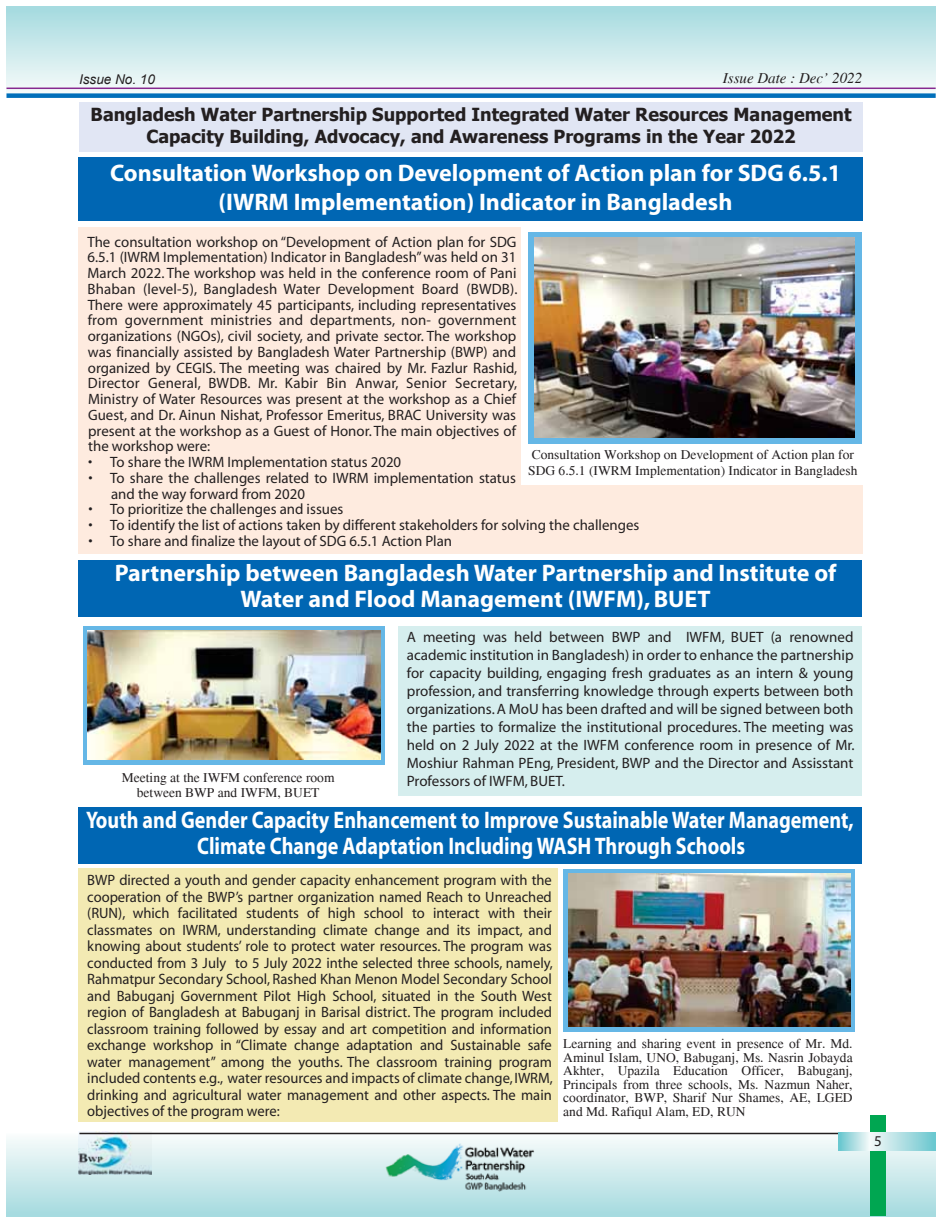
<style>
.page{position:relative;width:940px;height:1221px;background:#fff}
.page>*{position:absolute;margin:0;border:0;box-sizing:border-box;transform-origin:0 0}
.t1{font:700 24px/28.8px "Myriad";color:#fff;text-align:center}
.t2{font:700 24px/25.8px "Myriad";color:#fff;text-align:center;scale:.84 1}
.t3{font:700 18px/22.5px "Tahoma";color:#231f20;text-align:center}
.t4{font:15px/15.8px "Myriad";color:#231f20;text-align:justify}
.t5{font:italic 15px "Times";color:#231f20}
.t6{font:13.5px/13.5px "Times";color:#231f20;text-align:center}
.t7{font:italic 13.5px "Arial";color:#231f20}
</style>
<div class="page">
<div style="left:80px;top:102px;width:783px;height:50px;background:#e1e6f4"></div>
<div style="left:78px;top:227px;width:442px;height:326px;background:#feebdf"></div>
<div style="left:420px;top:485px;width:442px;height:68px;background:#feebdf"></div>
<div style="left:398px;top:626px;width:463px;height:170px;background:#d6eeee"></div>
<div style="left:78px;top:868px;width:480px;height:253px;background:#f3eab3"></div>
<div style="left:78px;top:157px;width:784px;height:64px;background:#0066b3"></div>
<div style="left:78px;top:560px;width:783px;height:56px;background:#0066b3"></div>
<div style="left:78px;top:806px;width:783px;height:57px;background:#0066b3"></div>
<div style="left:6px;top:1133px;width:929px;height:83px;background:linear-gradient(to bottom,#fafcfc,#a5dadf)"></div>
<img style="left:79px;top:1131px;width:72px;height:43px">
<hr style="left:79px;top:1132px;width:776px;height:2px;background:#231f20">
<div style="left:870px;top:1114px;width:16px;height:101px;background:#00a651"></div>
<div style="left:867px;top:1132px;width:68px;height:18px;background:linear-gradient(to right,#fbfbfa,#6ec7cf)"></div>
<svg style="left:838px;top:1132px;width:31px;height:18px"></svg>
<div style="left:6px;top:6px;width:929px;height:90px;background:linear-gradient(to bottom,#a3d9de,#f8fbfb)"></div>
<div style="left:6px;top:93px;width:929px;height:5px;background:#006fba"></div>
<hr style="left:6px;top:87px;width:929px;height:2px;background:#862990">
<svg style="left:528px;top:232px;width:333px;height:211px;background:#68afd7"></svg>
<div style="left:83px;top:626px;width:302px;height:138px;background:#65b7e6"></div>
<div style="left:563px;top:868px;width:292px;height:163px;background:#65b7e6"></div>
<img style="left:381px;top:1137px;width:155px;height:55px">
<img style="left:534px;top:238px;width:320px;height:199px">
<img style="left:87px;top:630px;width:293px;height:129px">
<img style="left:568px;top:873px;width:282px;height:153px">
<p class="t5" style="left:723px;top:69px;width:141px">Issue Date : Dec’ 2022</p>
<p class="t7" style="left:79px;top:70px;width:77px">Issue No. 10</p>
<p class="t3" style="left:91px;top:102px;width:762px">Bangladesh Water Partnership Supported Integrated Water Resources Management<br>Capacity Building, Advocacy, and Awareness Programs in the Year 2022</p>
<h1 class="t1" style="left:110px;top:159px;width:732px">Consultation Workshop on Development of Action plan for SDG 6.5.1 (IWRM Implementation) Indicator in Bangladesh</h1>
<p class="t4" style="left:87px;top:234px;width:431px">The consultation workshop on “Development of Action plan for SDG 6.5.1 (IWRM Implementation) Indicator in Bangladesh” was held on 31<br>March 2022. The workshop was held in the conference room of Pani Bhaban (level-5), Bangladesh Water Development Board (BWDB).<br>There were approximately 45 participants, including representatives from government ministries and departments, non- government organizations (NGOs), civil society, and private sector. The workshop was financially assisted by Bangladesh Water Partnership (BWP) and organized by CEGIS. The meeting was chaired by Mr. Fazlur Rashid, Director General, BWDB. Mr. Kabir Bin Anwar, Senior Secretary, Ministry of Water Resources was present at the workshop as a Chief Guest, and Dr. Ainun Nishat, Professor Emeritus, BRAC University was present at the workshop as a Guest of Honor. The main objectives of the workshop were:</p>
<p class="t4" style="left:88px;top:455px;width:314px">• To share the IWRM Implementation status 2020</p>
<p class="t4" style="left:111px;top:470px;width:406px;text-indent:-23px">• To share the challenges related to IWRM implementation status and the way forward from 2020</p>
<p class="t4" style="left:88px;top:502px;width:256px">• To prioritize the challenges and issues</p>
<p class="t4" style="left:88px;top:518px;width:552px">• To identify the list of actions taken by different stakeholders for solving the challenges</p>
<p class="t4" style="left:89px;top:533px;width:365px">• To share and finalize the layout of SDG 6.5.1 Action Plan</p>
<p class="t6" style="left:528px;top:446px;width:331px;line-height:15.8px;text-align:left">Consultation Workshop on Development of Action plan for<br>SDG 6.5.1 (IWRM Implementation) Indicator in Bangladesh</p>
<h1 class="t1" style="left:115px;top:561px;width:723px;line-height:25.8px">Partnership between Bangladesh Water Partnership and Institute of<br>Water and Flood Management (IWFM), BUET</h1>
<p class="t6" style="left:122px;top:769px;width:214px;line-height:15px">Meeting at the IWFM conference room between BWP and IWFM, BUET</p>
<p class="t4" style="left:407px;top:629px;width:449px;line-height:18px">A meeting was held between BWP and IWFM, BUET (a renowned academic institution in Bangladesh) in order to enhance the partnership for capacity building, engaging fresh graduates as an intern &amp; young profession, and transferring knowledge through experts between both organizations. A MoU has been drafted and will be signed between both the parties to formalize the institutional procedures. The meeting was held on 2 July 2022 at the IWFM conference room in presence of Mr.<br>Moshiur Rahman PEng, President, BWP and the Director and Assisstant Professors of IWFM, BUET.</p>
<h1 class="t2" style="left:86px;top:808px;width:915px">Youth and Gender Capacity Enhancement to Improve Sustainable Water Management,<br>Climate Change Adaptation Including WASH Through Schools</h1>
<p class="t4" style="left:87px;top:872px;width:467px;line-height:16.5px">BWP directed a youth and gender capacity enhancement program with the cooperation of the BWP’s partner organization named Reach to Unreached (RUN), which facilitated students of high school to interact with their classmates on IWRM, understanding climate change and its impact, and knowing about students’ role to protect water resources. The program was conducted from 3 July to 5 July 2022 inthe selected three schools, namely, Rahmatpur Secondary School, Rashed Khan Menon Model Secondary School and Babuganj Government Pilot High School, situated in the South West region of Bangladesh at Babuganj in Barisal district. The program included classroom training followed by essay and art competition and information exchange workshop in “Climate change adaptation and Sustainable safe water management” among the youths. The classroom training program included contents e.g., water resources and impacts of climate change, IWRM, drinking and agricultural water management and other aspects. The main objectives of the program were:</p>
<p class="t6" style="left:563px;top:1037px;width:291px;text-align:justify">Learning and sharing event in presence of Mr. Md.<br>Aminul Islam, UNO, Babuganj, Ms. Nasrin Jobayda Akhter, Upazila Education Officer, Babuganj, Principals from three schools, Ms. Nazmun Naher, coordinator, BWP, Sharif Nur Shames, AE, LGED and Md. Rafiqul Alam, ED, RUN</p>
<p class="t4" style="left:874px;top:1133px;width:9px">5</p>
</div>
